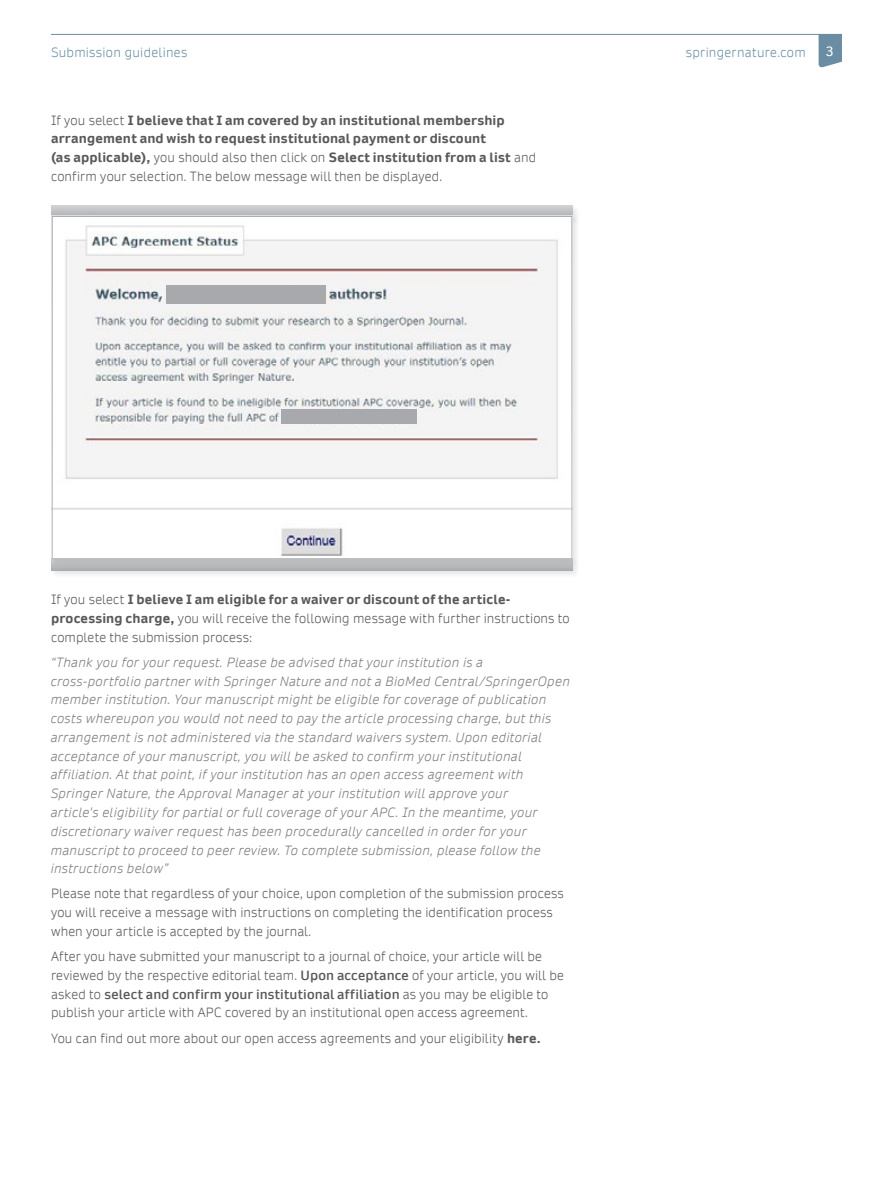
<style>
.page{position:relative;width:893px;height:1187px;background:#fff}
.page>*{position:absolute;margin:0;border:0;box-sizing:border-box;transform-origin:0 0}
.t1{font:italic 300 12.75px/18.8px "Daytona Pro";letter-spacing:.035em;color:#797a7d}
.t2{font:300 12.75px/18.8px "Daytona Pro";letter-spacing:.015em;color:#58595b}
.t3{font:700 12.75px/18.8px "Daytona Pro";letter-spacing:.015em;color:#58595b}
.t4{font:300 12.75px "Daytona Pro";letter-spacing:.025em;color:#6a8da4}
.t5{font:12.75px "Daytona Pro";color:#fff}
.s1{font-weight:300}
.s2{font-weight:700}
.s3{font-weight:600}
</style>
<div class="page">
<svg style="left:819px;top:35px;width:23px;height:33px"></svg>
<hr style="left:51px;top:34px;width:791px;height:1px;background:#6a8da4">
<div style="left:50px;top:556px;width:530px;height:22px;background:#f4f4f4"></div>
<div style="left:52px;top:558px;width:520px;height:13px;background:#b0b2b5"></div>
<div style="left:52px;top:205px;width:520px;height:13px;background:#c3c5c7"></div>
<div style="left:50px;top:214px;width:530px;height:353px;background:#000;opacity:.1"></div>
<img style="left:54px;top:218px;width:516px;height:339px">
<div style="left:282px;top:409px;width:135px;height:15px;background:#a7a9ac"></div>
<div style="left:166px;top:285px;width:159px;height:18px;background:#a7a9ac"></div>
<p class="t4" style="left:51px;top:44px;width:138px">Submission guidelines</p>
<p class="t4" style="left:686px;top:44px;width:121px">springernature.com</p>
<p class="t5" style="left:826px;top:42px;width:9px">3</p>
<p class="t3" style="left:51px;top:111px;width:487px"><span class="s1">If you select</span> I believe that I am covered by an institutional membership arrangement and wish to request institutional payment or discount<br>(as applicable), <span class="s1">you should also then click on</span> Select institution from a list <span class="s1">and confirm your selection. The below message will then be displayed.</span></p>
<p class="t2" style="left:51px;top:590px;width:520px">If you select <span class="s2">I believe I am eligible for a waiver or discount of the article&shy;processing charge,</span> you will receive the following message with further instructions to complete the submission process:</p>
<p class="t1" style="left:51px;top:652px;width:521px">“Thank you for your request. Please be advised that your institution is a cross-portfolio partner with Springer Nature and not a BioMed Central/SpringerOpen member institution. Your manuscript might be eligible for coverage of publication costs whereupon you would not need to pay the article processing charge, but this arrangement is not administered via the standard waivers system. Upon editorial acceptance of your manuscript, you will be asked to confirm your institutional affiliation. At that point, if your institution has an open access agreement with Springer Nature, the Approval Manager at your institution will approve your<br>article's eligibility for partial or full coverage of your APC. In the meantime, your discretionary waiver request has been procedurally cancelled in order for your manuscript to proceed to peer review. To complete submission, please follow the instructions below”</p>
<p class="t2" style="left:51px;top:884px;width:514px">Please note that regardless of your choice, upon completion of the submission process you will receive a message with instructions on completing the identification process when your article is accepted by the journal.</p>
<p class="t2" style="left:51px;top:946px;width:514px">After you have submitted your manuscript to a journal of choice, your article will be reviewed by the respective editorial team. <span class="s3">Upon acceptance</span> of your article, you will be asked to <span class="s3">select and confirm your institutional affiliation</span> as you may be eligible to publish your article with APC covered by an institutional open access agreement.</p>
<p class="t2" style="left:51px;top:1028px;width:491px">You can find out more about our open access agreements and your eligibility <span class="s2">here.</span></p>
</div>
